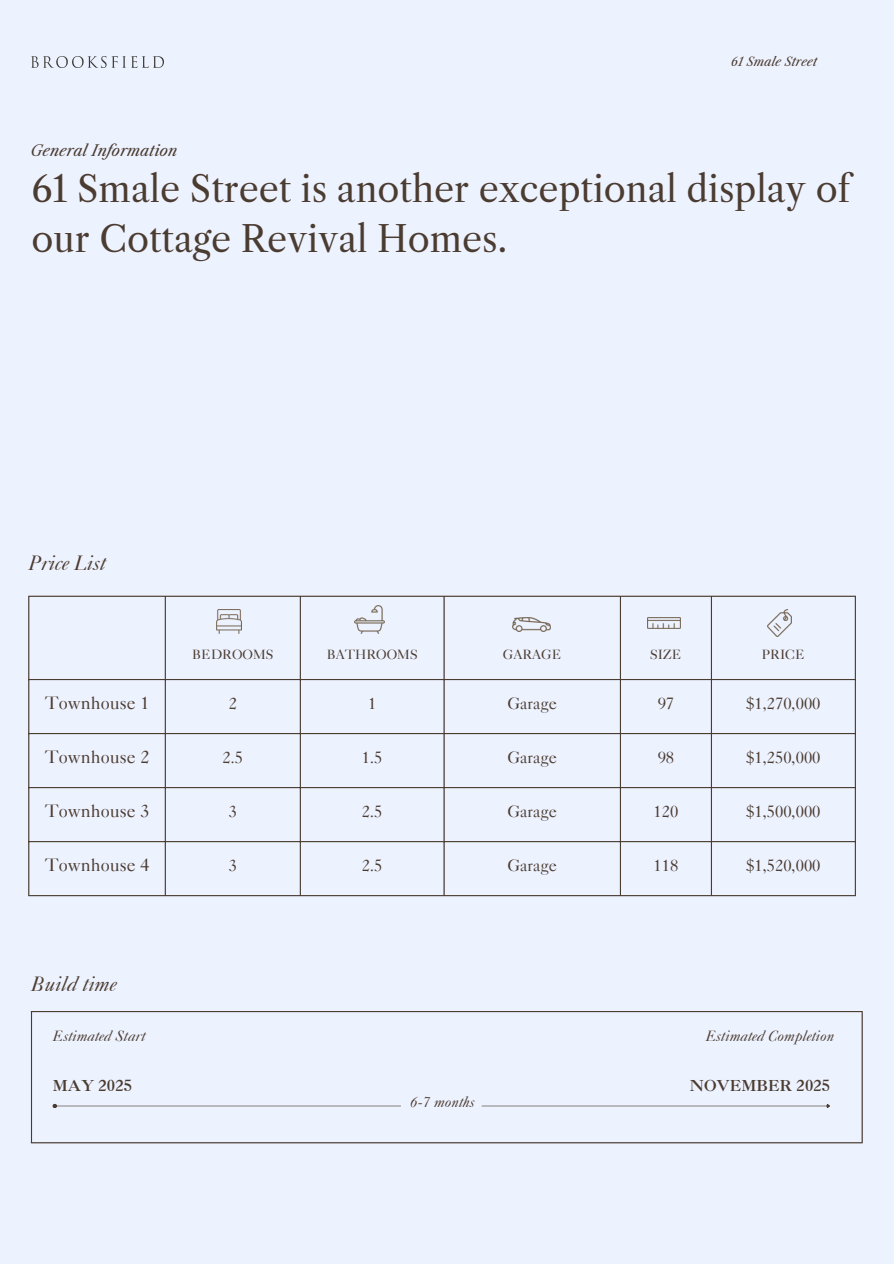
<style>
.page{position:relative;width:894px;height:1264px;background:#fff}
.page>*{position:absolute;margin:0;border:0;box-sizing:border-box;transform-origin:0 0}
.t1{font:35.7px/49.5px "Libre Caslon Text";color:#4b3c31}
.t2{font:italic 21px "Caslon 540 LT Std";color:#4b3c31}
.t3{font:18px "Caslon 540 LT Std";color:#4b3c31}
.t4{font:16.5px "Caslon 540 LT Std";color:#4b3c31}
.t5{font:italic 15px "Caslon 540 LT Std";color:#4b3c31}
.t6{font:15px "Caslon 3 LT Std";color:#4b3c31}
.t7{font:italic 15px "Libre Caslon Text";color:#4b3c31}
.t8{font:13.5px "Caslon 540 LT Std";color:#4b3c31}
.t9{font:italic 12px "Libre Caslon Text";color:#4b3c31}
</style>
<div class="page">
<div style="left:0;top:0;width:893px;height:1263px;background:#edf2ff"></div>
<img style="left:31px;top:56px;width:132px;height:11px">
<hr style="left:31px;top:1012px;width:1px;height:130px;background:#4b3c31">
<hr style="left:861px;top:1012px;width:1px;height:130px;background:#4b3c31">
<hr style="left:31px;top:1011px;width:831px;height:1px;background:#4b3c31">
<hr style="left:31px;top:1142px;width:831px;height:1px;background:#4b3c31">
<hr style="left:28px;top:597px;width:1px;height:298px;background:#4b3c31">
<hr style="left:165px;top:597px;width:1px;height:298px;background:#4b3c31">
<hr style="left:300px;top:597px;width:1px;height:298px;background:#4b3c31">
<hr style="left:443px;top:597px;width:1px;height:298px;background:#4b3c31">
<hr style="left:619px;top:597px;width:1px;height:298px;background:#4b3c31">
<hr style="left:710px;top:597px;width:1px;height:298px;background:#4b3c31">
<hr style="left:854px;top:597px;width:1px;height:298px;background:#4b3c31">
<hr style="left:28px;top:595px;width:827px;height:2px;background:#4b3c31">
<hr style="left:28px;top:679px;width:827px;height:1px;background:#4b3c31">
<hr style="left:28px;top:733px;width:827px;height:1px;background:#4b3c31">
<hr style="left:28px;top:787px;width:827px;height:1px;background:#4b3c31">
<hr style="left:28px;top:841px;width:827px;height:1px;background:#4b3c31">
<hr style="left:28px;top:895px;width:827px;height:1px;background:#4b3c31">
<hr style="left:57px;top:1105px;width:769px;height:1px;background:#4b3c31">
<svg style="left:53px;top:1103px;width:4px;height:5px"></svg>
<svg style="left:825px;top:1104px;width:4px;height:4px"></svg>
<img style="left:767px;top:609px;width:24px;height:27px">
<img style="left:647px;top:617px;width:33px;height:11px">
<img style="left:512px;top:617px;width:38px;height:14px">
<img style="left:355px;top:605px;width:29px;height:28px">
<img style="left:217px;top:609px;width:24px;height:25px">
<p class="t7" style="left:31px;top:141px;width:148px">General Information</p>
<p class="t9" style="left:731px;top:54px;width:87px">61 Smale Street</p>
<p class="t1" style="left:31px;top:165px;width:820px">61 Smale Street is another exceptional display of our Cottage Revival Homes.</p>
<p class="t2" style="left:28px;top:555px;width:79px">Price List</p>
<p class="t8" style="left:192px;top:649px;width:83px">BEDROOMS</p>
<p class="t8" style="left:326px;top:649px;width:92px">BATHROOMS</p>
<h1 class="t8" style="left:503px;top:649px;width:60px">GARAGE</h1>
<h4 class="t8" style="left:650px;top:649px;width:33px">SIZE</h4>
<h2 class="t8" style="left:761px;top:649px;width:44px">PRICE</h2>
<p class="t3" style="left:45px;top:696px;width:106px">Townhouse 1</p>
<p class="t4" style="left:228px;top:697px;width:10px">2</p>
<p class="t4" style="left:368px;top:697px;width:10px">1</p>
<p class="t4" style="left:507px;top:697px;width:51px">Garage</p>
<p class="t4" style="left:657px;top:697px;width:18px">97</p>
<p class="t4" style="left:746px;top:697px;width:76px">$1,270,000</p>
<p class="t3" style="left:45px;top:750px;width:106px">Townhouse 2</p>
<p class="t4" style="left:222px;top:751px;width:22px">2.5</p>
<p class="t4" style="left:362px;top:751px;width:22px">1.5</p>
<p class="t4" style="left:507px;top:751px;width:51px">Garage</p>
<p class="t4" style="left:657px;top:751px;width:18px">98</p>
<p class="t4" style="left:746px;top:751px;width:76px">$1,250,000</p>
<p class="t3" style="left:45px;top:804px;width:106px">Townhouse 3</p>
<p class="t4" style="left:228px;top:805px;width:10px">3</p>
<p class="t4" style="left:362px;top:805px;width:22px">2.5</p>
<p class="t4" style="left:507px;top:805px;width:51px">Garage</p>
<p class="t4" style="left:653px;top:805px;width:26px">120</p>
<p class="t4" style="left:746px;top:805px;width:76px">$1,500,000</p>
<p class="t3" style="left:45px;top:858px;width:106px">Townhouse 4</p>
<p class="t4" style="left:228px;top:859px;width:10px">3</p>
<p class="t4" style="left:362px;top:859px;width:22px">2.5</p>
<p class="t4" style="left:507px;top:859px;width:51px">Garage</p>
<p class="t4" style="left:653px;top:859px;width:26px">118</p>
<p class="t4" style="left:746px;top:859px;width:76px">$1,520,000</p>
<p class="t2" style="left:31px;top:976px;width:87px">Build time</p>
<p class="t5" style="left:53px;top:1030px;width:94px">Estimated Start</p>
<p class="t5" style="left:705px;top:1030px;width:130px">Estimated Completion</p>
<p class="t6" style="left:53px;top:1080px;width:81px">MAY 2025</p>
<p class="t6" style="left:689px;top:1080px;width:141px">NOVEMBER 2025</p>
<p class="t5" style="left:410px;top:1096px;width:66px">6-7 months</p>
</div>
